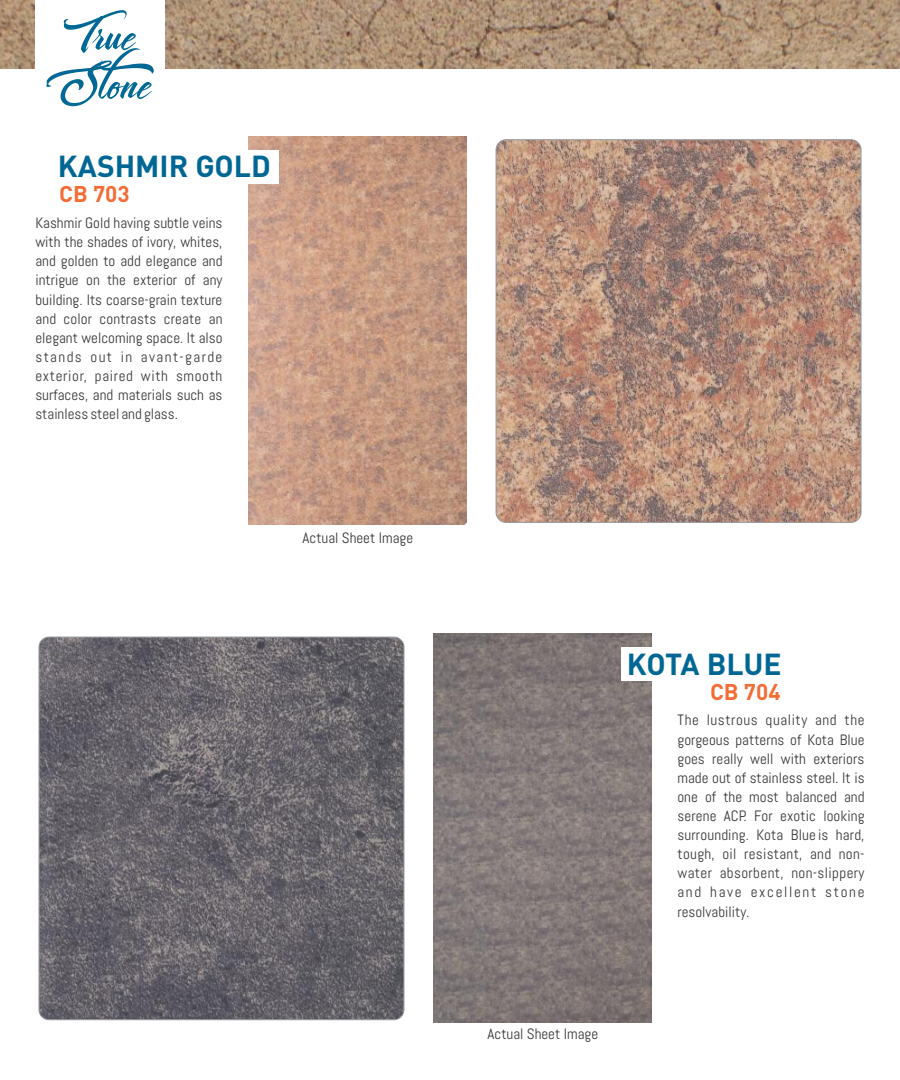
<style>
.page{position:relative;width:900px;height:1080px;background:#fff}
.page>*{position:absolute;margin:0;border:0;box-sizing:border-box;transform-origin:0 0}
.t1{font:56.5px/48.9px "Libertinage";color:#006895;text-align:center}
.t2{font:700 30px "DIN Pro";color:#006794}
.t3{font:700 22.5px "DIN Pro";color:#f26d36}
.t4{font:15px/19.1px "Abel";color:#373535;text-align:justify}
</style>
<div class="page">
<img style="left:0;top:0;width:900px;height:68px">
<img style="left:39px;top:637px;width:365px;height:383px;border-radius:10px">
<div style="left:39px;top:637px;width:365px;height:383px;border:1px solid #96989b;border-radius:10px"></div>
<img style="left:434px;top:634px;width:217px;height:388px">
<div style="left:621px;top:647px;width:244px;height:34px;background:#fff"></div>
<img style="left:496px;top:140px;width:365px;height:382px;border-radius:10px">
<div style="left:496px;top:140px;width:365px;height:383px;border:1px solid #96989b;border-radius:10px"></div>
<img style="left:249px;top:136px;width:217px;height:389px">
<div style="left:35px;top:150px;width:244px;height:34px;background:#fff"></div>
<div style="left:35px;top:0;width:130px;height:68px;background:#fff"></div>
<h1 class="t1" style="left:44px;top:10px;width:111px">True<br>Stone</h1>
<h2 class="t2" style="left:58px;top:154px;width:214px">KASHMIR GOLD</h2>
<h3 class="t3" style="left:59px;top:185px;width:72px">CB 703</h3>
<p class="t4" style="left:35px;top:213px;width:189px">Kashmir Gold having subtle veins with the shades of ivory, whites, and golden to add elegance and intrigue on the exterior of any building. Its coarse-grain texture and color contrasts create an elegant welcoming space. It also stands out in avant-garde exterior, paired with smooth surfaces, and materials such as stainless steel and glass.</p>
<p class="t4" style="left:303px;top:528px;width:112px">Actual Sheet Image</p>
<h2 class="t2" style="left:627px;top:652px;width:156px">KOTA BLUE</h2>
<h3 class="t3" style="left:710px;top:682px;width:72px">CB 704</h3>
<p class="t4" style="left:677px;top:711px;width:189px">The lustrous quality and the gorgeous patterns of Kota Blue goes really well with exteriors made out of stainless steel. It is one of the most balanced and serene ACP. For exotic looking surrounding. Kota Blue is hard, tough, oil resistant, and non&shy;water absorbent, non-slippery and have excellent stone resolvability.</p>
<p class="t4" style="left:488px;top:1024px;width:112px">Actual Sheet Image</p>
</div>
